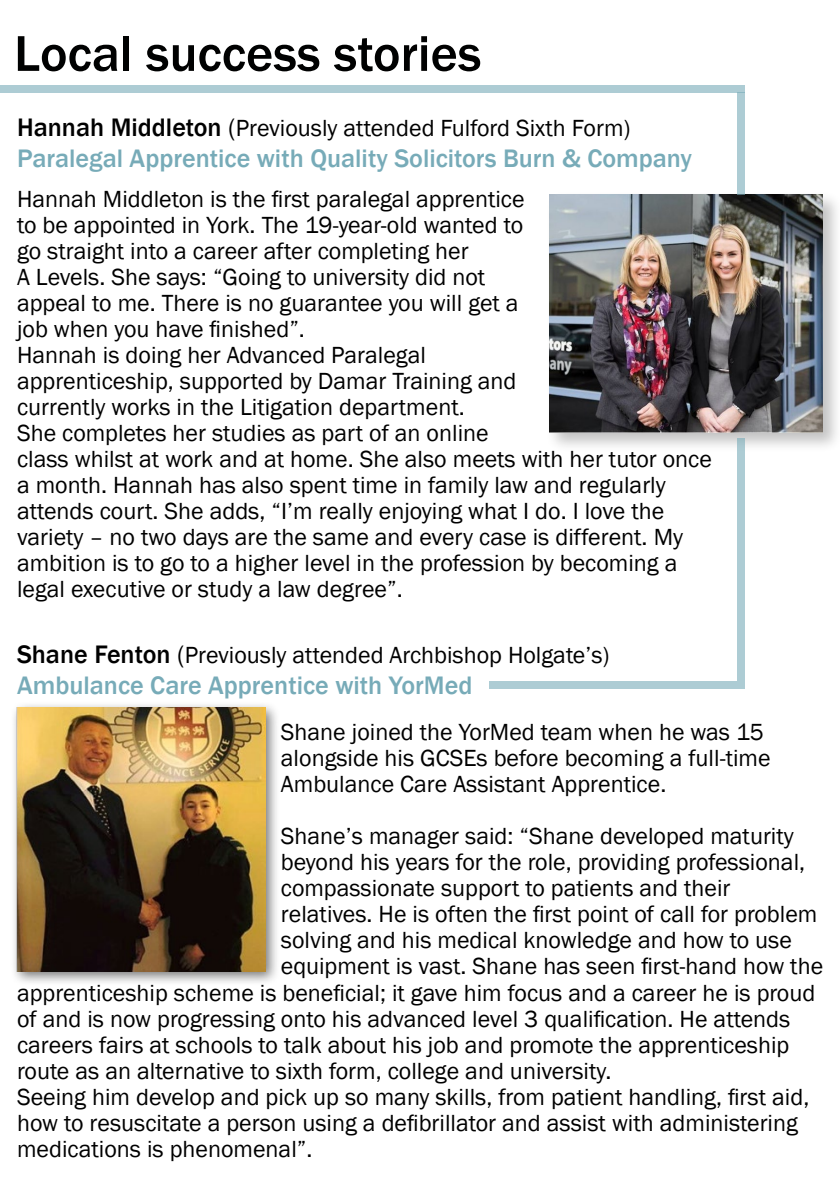
<style>
.page{position:relative;width:840px;height:1191px;background:#fff}
.page>*{position:absolute;margin:0;border:0;box-sizing:border-box;transform-origin:0 0}
.t1{font:500 52px "Franklin Gothic";color:#000101}
.t2{font:500 26px "Franklin Gothic";color:#77abb8}
.t3{font:24px/26px "Franklin Gothic";color:#000}
.s1{font-weight:500;font-size:26px}
.s2{font-size:26px}
</style>
<div class="page">
<div style="left:0;top:85px;width:744px;height:7px;background:#adccd4"></div>
<div style="left:545px;top:190px;width:294px;height:263px;background:#000;opacity:.24"></div>
<img style="left:549px;top:195px;width:273px;height:238px">
<div style="left:736px;top:92px;width:8px;height:103px;background:#adccd4"></div>
<div style="left:736px;top:438px;width:8px;height:243px;background:#adccd4"></div>
<div style="left:488px;top:681px;width:256px;height:7px;background:#adccd4"></div>
<div style="left:11px;top:701px;width:269px;height:285px;background:#000;opacity:.53"></div>
<img style="left:16px;top:707px;width:249px;height:264px">
<h1 class="t1" style="left:14px;top:21px;width:468px">Local success stories</h1>
<p class="t3" style="left:17px;top:116px;width:614px"><span class="s1">Hannah Middleton</span> <span class="s2">(</span>Previously attended Fulford Sixth Form)</p>
<p class="t2" style="left:17px;top:143px;width:676px">Paralegal Apprentice with Quality Solicitors Burn &amp; Company</p>
<p class="t3" style="left:17px;top:186px;width:696px">Hannah Middleton is the first paralegal apprentice<br>to be appointed in York. The 19-year-old wanted to<br>go straight into a career after completing her<br>A Levels. She says: “Going to university did not<br>appeal to me. There is no guarantee you will get a<br>job when you have finished”.<br>Hannah is doing her Advanced Paralegal<br>apprenticeship, supported by Damar Training and<br>currently works in the Litigation department.<br>She completes her studies as part of an online<br>class whilst at work and at home. She also meets with her tutor once a month. Hannah has also spent time in family law and regularly attends court. She adds, “I’m really enjoying what I do. I love the variety – no two days are the same and every case is different. My ambition is to go to a higher level in the profession by becoming a legal executive or study a law degree”.</p>
<p class="t3" style="left:17px;top:642px;width:594px"><span class="s1">Shane Fenton</span> <span class="s2">(</span>Previously attended Archbishop Holgate’s)</p>
<p class="t2" style="left:17px;top:669px;width:456px">Ambulance Care Apprentice with YorMed</p>
<p class="t3" style="left:281px;top:719px;width:491px">Shane joined the YorMed team when he was 15 alongside his GCSEs before becoming a full-time<br>Ambulance Care Assistant Apprentice.</p>
<p class="t3" style="left:281px;top:823px;width:514px">Shane’s manager said: “Shane developed maturity</p>
<p class="t3" style="left:281px;top:849px;width:525px">beyond his years for the role, providing professional,</p>
<p class="t3" style="left:281px;top:875px;width:451px">compassionate support to patients and their</p>
<p class="t3" style="left:281px;top:901px;width:537px">relatives. He is often the first point of call for problem</p>
<p class="t3" style="left:281px;top:927px;width:512px">solving and his medical knowledge and how to use</p>
<p class="t3" style="left:281px;top:953px;width:543px">equipment is vast. Shane has seen first-hand how the</p>
<p class="t3" style="left:17px;top:980px;width:799px">apprenticeship scheme is beneficial; it gave him focus and a career he is proud</p>
<p class="t3" style="left:17px;top:1006px;width:774px">of and is now progressing onto his advanced level 3 qualification. He attends</p>
<p class="t3" style="left:17px;top:1032px;width:773px">careers fairs at schools to talk about his job and promote the apprenticeship</p>
<p class="t3" style="left:17px;top:1058px;width:595px">route as an alternative to sixth form, college and university.</p>
<p class="t3" style="left:17px;top:1084px;width:793px">Seeing him develop and pick up so many skills, from patient handling, first aid,</p>
<p class="t3" style="left:17px;top:1110px;width:782px">how to resuscitate a person using a defibrillator and assist with administering</p>
<p class="t3" style="left:17px;top:1136px;width:297px">medications is phenomenal”.</p>
</div>
